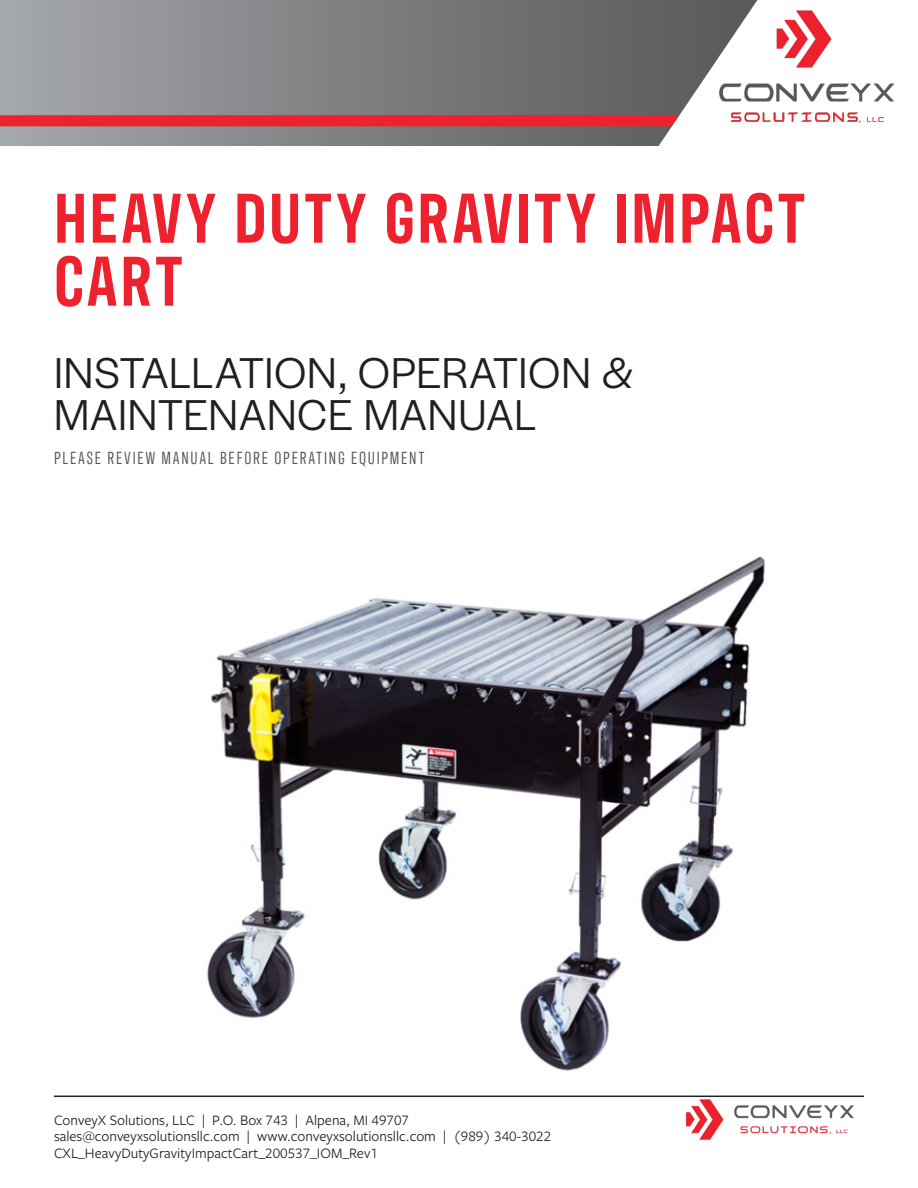
<style>
.page{position:relative;width:918px;height:1188px;background:#fff}
.page>*{position:absolute;margin:0;border:0;box-sizing:border-box;transform-origin:0 0}
.Title_Page_-_Equipment_Name{font:600 72px/63px "Antarctican Headline";letter-spacing:.055em;color:#ee212f}
.Title_Page_-_Equipment_Name-2{font:45px/42px "Halyard Display";letter-spacing:.01em;color:#231f20}
.Title_Page_-_Equipment_Name-3{font:18px "Antarctican Headline";letter-spacing:.105em;color:#57585a}
.t1{font:15px "Freight Sans Pro";color:#231f20}
</style>
<div class="page">
<img style="left:207px;top:556px;width:558px;height:515px">
<svg style="left:0;top:0;width:757px;height:146px;background:#848487"></svg>
<svg style="left:0;top:115px;width:653px;height:11px;background:#ec2230"></svg>
<hr style="left:54px;top:1096px;width:810px;height:1px;background:#231f20">
<img style="left:687px;top:1100px;width:167px;height:40px">
<img style="left:653px;top:6px;width:241px;height:122px">
<p class="Title_Page_-_Equipment_Name" style="left:54px;top:182px;width:752px">HEAVY DUTY GRAVITY IMPACT<br>CART</p>
<p class="Title_Page_-_Equipment_Name-2" style="left:54px;top:350px;width:581px">INSTALLATION, OPERATION &amp;<br>MAINTENANCE MANUAL</p>
<p class="Title_Page_-_Equipment_Name-3" style="left:54px;top:445px;width:372px">PLEASE REVIEW MANUAL BEFORE OPERATING EQUIPMENT</p>
<p class="t1" style="left:54px;top:1110px;width:357px">ConveyX Solutions, LLC | P.O. Box 743 | Alpena, MI 49707</p>
<p class="t1" style="left:54px;top:1126px;width:499px">sales@conveyxsolutionsllc.com | www.conveyxsolutionsllc.com | (989) 340-3022</p>
<p class="t1" style="left:54px;top:1143px;width:325px">CXL_HeavyDutyGravityImpactCart_200537_IOM_Rev1</p>
</div>
